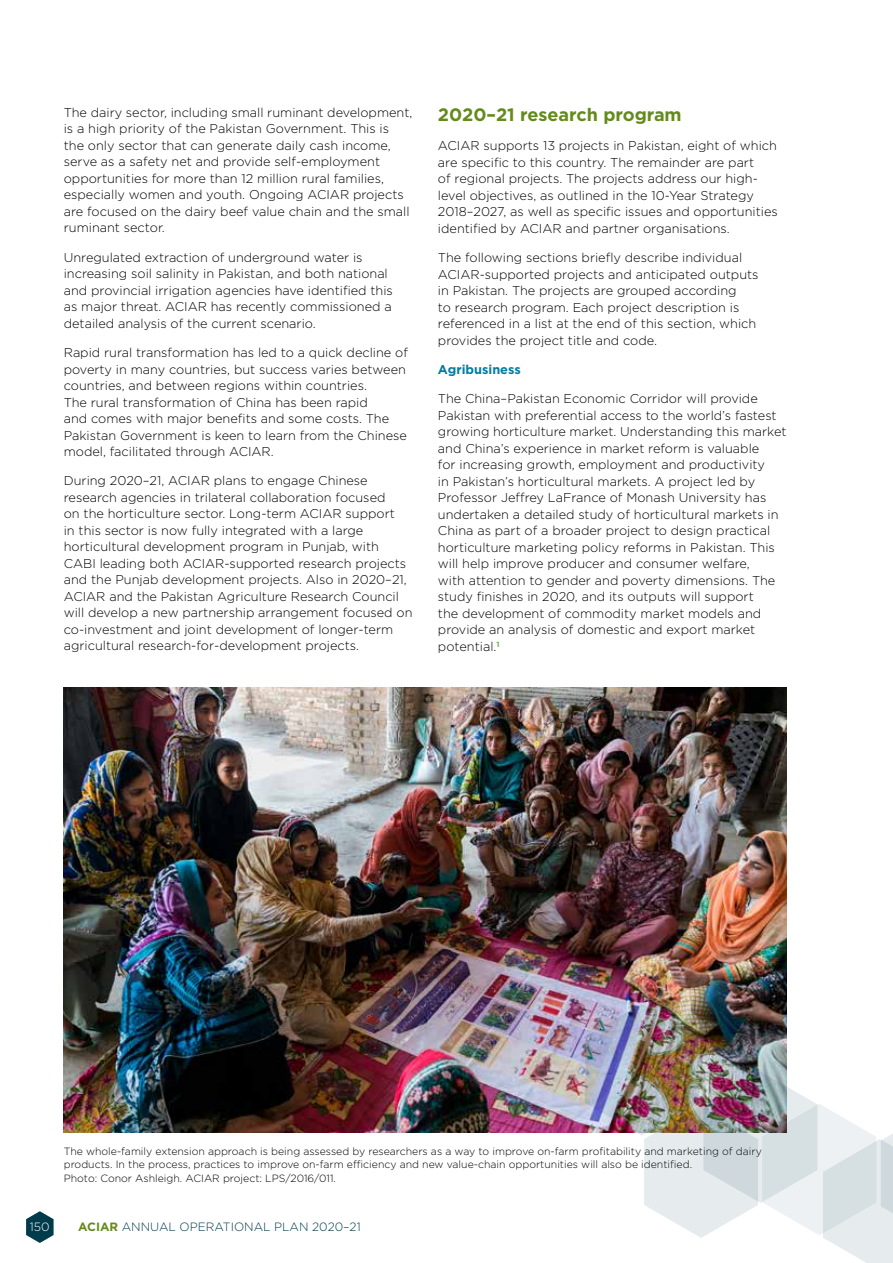
<style>
.page{position:relative;width:893px;height:1263px;background:#fff}
.page>*{position:absolute;margin:0;border:0;box-sizing:border-box;transform-origin:0 0}
.t1{font:700 18px "Gotham";color:#638b1c}
.t2{font:300 12.75px/16.5px "Gotham";color:#000}
.t3{font:700 12.75px "Gotham";color:#007ca4}
.t4{font:12px "Gotham Light 2";color:#003b4c}
.t5{font:300 12px "Gotham";color:#fff}
.t6{font:300 10.5px/13.5px "Gotham";color:#000}
.s1{font-family:"Gotham Bold 2";color:#638b1c}
</style>
<div class="page">
<svg style="left:26px;top:1211px;width:28px;height:32px"></svg>
<img style="left:64px;top:687px;width:723px;height:445px">
<img style="left:585px;top:1004px;width:308px;height:259px">
<p class="t2" style="left:64px;top:104px;width:350px">The dairy sector, including small ruminant development, is a high priority of the Pakistan Government. This is the only sector that can generate daily cash income, serve as a safety net and provide self-employment opportunities for more than 12 million rural families, especially women and youth. Ongoing ACIAR projects are focused on the dairy beef value chain and the small ruminant sector.</p>
<p class="t2" style="left:64px;top:249px;width:331px">Unregulated extraction of underground water is increasing soil salinity in Pakistan, and both national and provincial irrigation agencies have identified this as major threat. ACIAR has recently commissioned a detailed analysis of the current scenario.</p>
<p class="t2" style="left:64px;top:344px;width:346px">Rapid rural transformation has led to a quick decline of poverty in many countries, but success varies between countries, and between regions within countries.<br>The rural transformation of China has been rapid<br>and comes with major benefits and some costs. The Pakistan Government is keen to learn from the Chinese model, facilitated through ACIAR.</p>
<p class="t2" style="left:64px;top:472px;width:350px">During 2020–21, ACIAR plans to engage Chinese research agencies in trilateral collaboration focused<br>on the horticulture sector. Long-term ACIAR support<br>in this sector is now fully integrated with a large horticultural development program in Punjab, with CABI leading both ACIAR-supported research projects and the Punjab development projects. Also in 2020–21, ACIAR and the Pakistan Agriculture Research Council will develop a new partnership arrangement focused on co-investment and joint development of longer-term agricultural research-for-development projects.</p>
<h1 class="t1" style="left:438px;top:104px;width:245px">2020–21 research program</h1>
<p class="t2" style="left:438px;top:138px;width:341px">ACIAR supports 13 projects in Pakistan, eight of which are specific to this country. The remainder are part<br>of regional projects. The projects address our high&shy;level objectives, as outlined in the 10-Year Strategy 2018–2027, as well as specific issues and opportunities identified by ACIAR and partner organisations.</p>
<p class="t2" style="left:438px;top:249px;width:322px">The following sections briefly describe individual ACIAR-supported projects and anticipated outputs in Pakistan. The projects are grouped according<br>to research program. Each project description is referenced in a list at the end of this section, which provides the project title and code.</p>
<p class="t3" style="left:438px;top:362px;width:84px">Agribusiness</p>
<p class="t2" style="left:438px;top:390px;width:350px">The China–Pakistan Economic Corridor will provide Pakistan with preferential access to the world’s fastest growing horticulture market. Understanding this market and China’s experience in market reform is valuable<br>for increasing growth, employment and productivity<br>in Pakistan’s horticultural markets. A project led by Professor Jeffrey LaFrance of Monash University has undertaken a detailed study of horticultural markets in China as part of a broader project to design practical horticulture marketing policy reforms in Pakistan. This will help improve producer and consumer welfare,<br>with attention to gender and poverty dimensions. The study finishes in 2020, and its outputs will support<br>the development of commodity market models and provide an analysis of domestic and export market potential.<sup>1</sup></p>
<p class="t6" style="left:64px;top:1144px;width:700px">The whole-family extension approach is being assessed by researchers as a way to improve on-farm profitability and marketing of dairy products. In the process, practices to improve on-farm efficiency and new value-chain opportunities will also be identified.<br>Photo: Conor Ashleigh. ACIAR project: LPS/2016/011.</p>
<p class="t5" style="left:30px;top:1220px;width:21px">150</p>
<p class="t4" style="left:78px;top:1220px;width:284px"><span class="s1">ACIAR</span> ANNUAL OPERATIONAL PLAN 2020–21</p>
</div>
